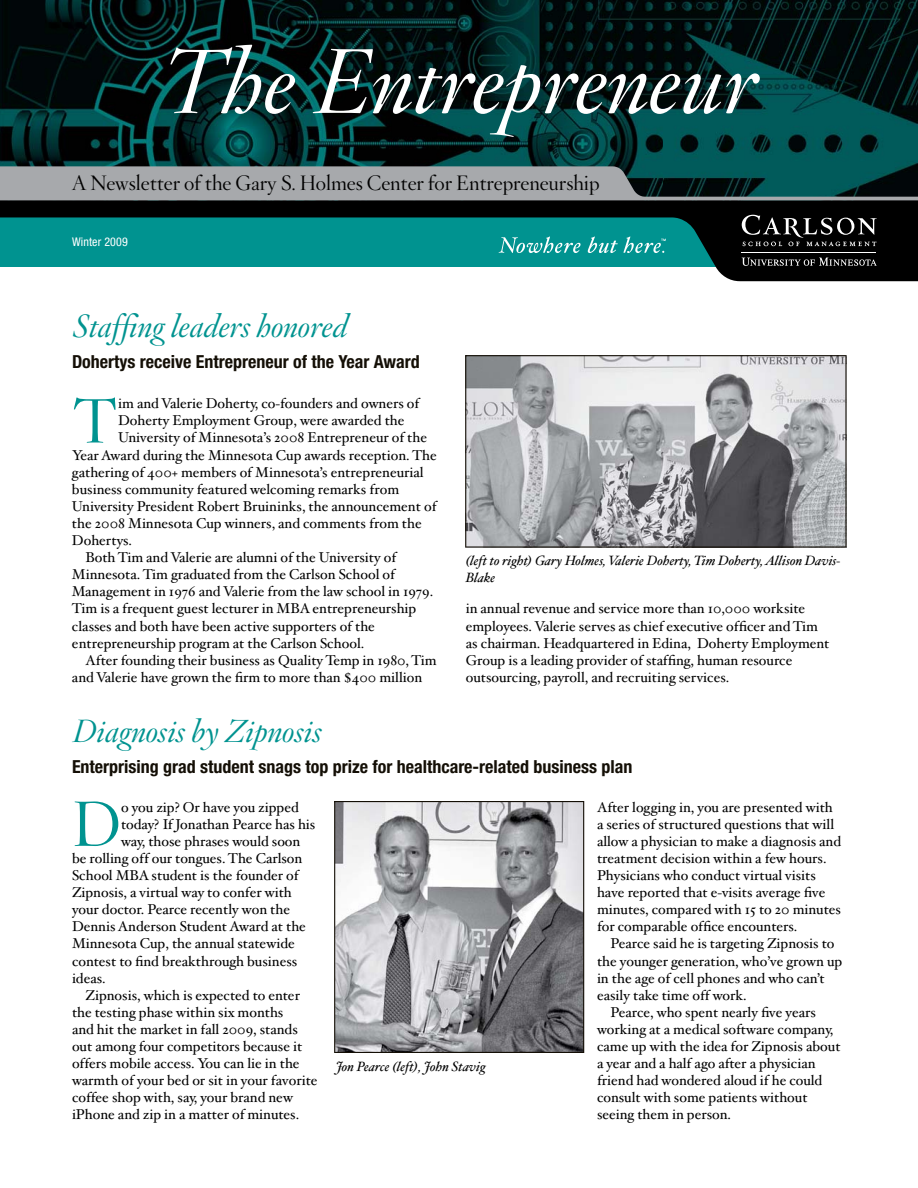
<style>
.page{position:relative;width:918px;height:1188px;background:#fff}
.page>*{position:absolute;margin:0;border:0;box-sizing:border-box;transform-origin:0 0}
.t1{font:italic 90px "Hoefler Titling HTF Lt";color:#fff}
.t2{font:62.4px "Hoefler Titling HTF Lt Roman";color:#009390}
.t3{font:italic 31.5px "Hoefler Titling HTF Lt";color:#009390}
.t4{font:20.4px "Hoefler Titling HTF Lt Roman";color:#000}
.t5{font:700 condensed 18px "Helvetica Neue";color:#140f06}
.t6{font:14.25px/17.1px "Hoefler Text";color:#000}
.t7{font:italic 13.5px/16.5px "Hoefler Text";color:#000}
.t8{font:condensed 12px "Helvetica Neue";letter-spacing:.01em;color:#fff}
</style>
<div class="page">
<img style="left:0;top:0;width:918px;height:166px">
<svg style="left:465px;top:355px;width:382px;height:193px;background:#a6a7aa"></svg>
<svg style="left:334px;top:801px;width:250px;height:252px;background:#a1a1a5"></svg>
<svg style="left:0;top:200px;width:918px;height:81px;background:#28716f"></svg>
<svg style="left:0;top:166px;width:918px;height:34px;background:#76888a"></svg>
<hr style="left:742px;top:252px;width:134px;height:1px;background:#fff">
<svg style="left:742px;top:258px;width:135px;height:8px"></svg>
<svg style="left:742px;top:215px;width:135px;height:31px;background:#2e2e2e"></svg>
<h1 class="t1" style="left:161px;top:44px;width:597px">The Entrepreneur</h1>
<h3 class="t4" style="left:72px;top:174px;width:529px">A Newsletter of the Gary S. Holmes Center for Entrepreneurship</h3>
<p class="t8" style="left:72px;top:238px;width:57px">Winter 2009</p>
<h3 class="t3" style="left:72px;top:313px;width:277px">Staffing leaders honored</h3>
<p class="t5" style="left:72px;top:355px;width:349px">Dohertys receive Entrepreneur of the Year Award</p>
<h2 class="t2" style="left:72px;top:394px;width:48px">T</h2>
<p class="t6" style="left:118px;top:397px;width:303px">im and Valerie Doherty, co-founders and owners of</p>
<p class="t6" style="left:118px;top:414px;width:288px">Doherty Employment Group, were awarded the</p>
<p class="t6" style="left:118px;top:431px;width:310px">University of Minnesota’s 2008 Entrepreneur of the</p>
<p class="t6" style="left:72px;top:448px;width:366px">Year Award during the Minnesota Cup awards reception. The</p>
<p class="t6" style="left:72px;top:465px;width:353px">gathering of 400+ members of Minnesota’s entrepreneurial</p>
<p class="t6" style="left:72px;top:482px;width:329px">business community featured welcoming remarks from</p>
<p class="t6" style="left:72px;top:499px;width:366px">University President Robert Bruininks, the announcement of</p>
<p class="t6" style="left:72px;top:516px;width:351px">the 2008 Minnesota Cup winners, and comments from the</p>
<p class="t6" style="left:72px;top:533px;width:62px">Dohertys.</p>
<p class="t6" style="left:85px;top:550px;width:312px">Both Tim and Valerie are alumni of the University of</p>
<p class="t6" style="left:72px;top:568px;width:324px">Minnesota. Tim graduated from the Carlson School of</p>
<p class="t6" style="left:72px;top:585px;width:363px">Management in 1976 and Valerie from the law school in 1979.</p>
<p class="t6" style="left:72px;top:602px;width:346px">Tim is a frequent guest lecturer in MBA entrepreneurship</p>
<p class="t6" style="left:72px;top:619px;width:304px">classes and both have been active supporters of the</p>
<p class="t6" style="left:72px;top:636px;width:294px">entrepreneurship program at the Carlson School.</p>
<p class="t6" style="left:85px;top:653px;width:353px">After founding their business as Quality Temp in 1980, Tim</p>
<p class="t6" style="left:72px;top:670px;width:352px">and Valerie have grown the firm to more than $400 million</p>
<p class="t7" style="left:466px;top:554px;width:376px">(left to right) Gary Holmes, Valerie Doherty, Tim Doherty, Allison Davis-<br>Blake</p>
<p class="t6" style="left:466px;top:602px;width:365px">in annual revenue and service more than 10,000 worksite employees. Valerie serves as chief executive officer and Tim as chairman. Headquartered in Edina, Doherty Employment Group is a leading provider of staffing, human resource outsourcing, payroll, and recruiting services.</p>
<h3 class="t3" style="left:72px;top:718px;width:251px">Diagnosis by Zipnosis</h3>
<p class="t5" style="left:72px;top:760px;width:562px">Enterprising grad student snags top prize for healthcare-related business plan</p>
<h2 class="t2" style="left:72px;top:797px;width:51px">D</h2>
<p class="t6" style="left:121px;top:800px;width:179px">o you zip? Or have you zipped</p>
<p class="t6" style="left:121px;top:817px;width:196px">today? If Jonathan Pearce has his</p>
<p class="t6" style="left:121px;top:834px;width:181px">way, those phrases would soon</p>
<p class="t6" style="left:72px;top:851px;width:232px">be rolling off our tongues. The Carlson</p>
<p class="t6" style="left:72px;top:868px;width:228px">School MBA student is the founder of</p>
<p class="t6" style="left:72px;top:885px;width:221px">Zipnosis, a virtual way to confer with</p>
<p class="t6" style="left:72px;top:902px;width:220px">your doctor. Pearce recently won the</p>
<p class="t6" style="left:72px;top:920px;width:235px">Dennis Anderson Student Award at the</p>
<p class="t6" style="left:72px;top:937px;width:224px">Minnesota Cup, the annual statewide</p>
<p class="t6" style="left:72px;top:954px;width:227px">contest to find breakthrough business</p>
<p class="t6" style="left:72px;top:971px;width:35px">ideas.</p>
<p class="t6" style="left:86px;top:988px;width:216px">Zipnosis, which is expected to enter</p>
<p class="t6" style="left:72px;top:1005px;width:213px">the testing phase within six months</p>
<p class="t6" style="left:72px;top:1022px;width:227px">and hit the market in fall 2009, stands</p>
<p class="t6" style="left:72px;top:1039px;width:232px">out among four competitors because it</p>
<p class="t6" style="left:72px;top:1056px;width:229px">offers mobile access. You can lie in the</p>
<p class="t6" style="left:72px;top:1073px;width:247px">warmth of your bed or sit in your favorite</p>
<p class="t6" style="left:72px;top:1091px;width:223px">coffee shop with, say, your brand new</p>
<p class="t6" style="left:72px;top:1108px;width:229px">iPhone and zip in a matter of minutes.</p>
<p class="t7" style="left:336px;top:1060px;width:151px">Jon Pearce (left), John Stavig</p>
<p class="t6" style="left:597px;top:800px;width:246px">After logging in, you are presented with a series of structured questions that will allow a physician to make a diagnosis and treatment decision within a few hours.<br>Physicians who conduct virtual visits have reported that e-visits average five minutes, compared with 15 to 20 minutes for comparable office encounters.</p>
<p class="t6" style="left:611px;top:937px;width:226px">Pearce said he is targeting Zipnosis to</p>
<p class="t6" style="left:597px;top:954px;width:247px">the younger generation, who’ve grown up</p>
<p class="t6" style="left:597px;top:971px;width:229px">in the age of cell phones and who can’t</p>
<p class="t6" style="left:597px;top:988px;width:151px">easily take time off work.</p>
<p class="t6" style="left:611px;top:1005px;width:207px">Pearce, who spent nearly five years</p>
<p class="t6" style="left:597px;top:1022px;width:238px">working at a medical software company,</p>
<p class="t6" style="left:597px;top:1039px;width:245px">came up with the idea for Zipnosis about</p>
<p class="t6" style="left:597px;top:1056px;width:220px">a year and a half ago after a physician</p>
<p class="t6" style="left:597px;top:1073px;width:227px">friend had wondered aloud if he could</p>
<p class="t6" style="left:597px;top:1091px;width:212px">consult with some patients without</p>
<p class="t6" style="left:597px;top:1108px;width:136px">seeing them in person.</p>
</div>
